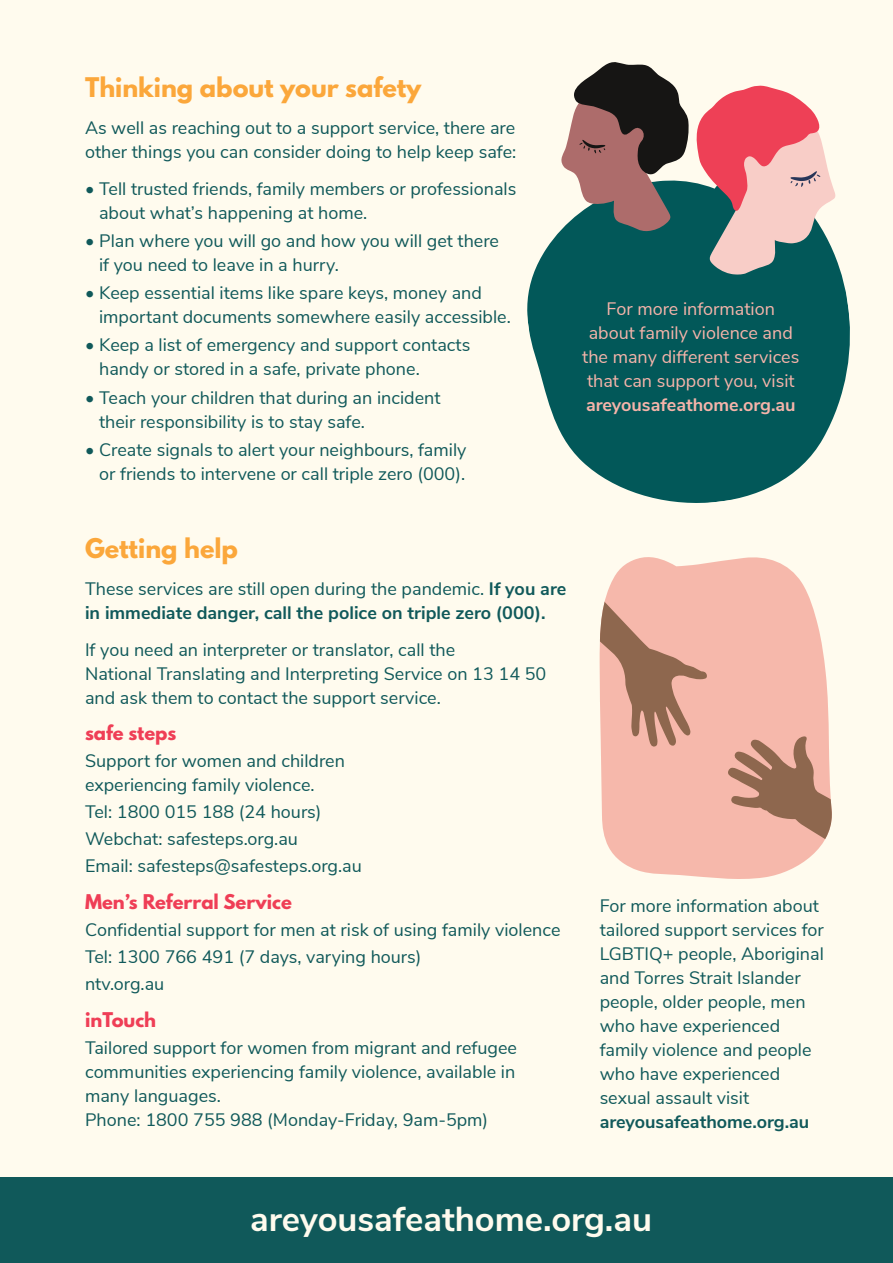
<style>
.page{position:relative;width:893px;height:1263px;background:#fffbee}
.page>*{position:absolute;margin:0;border:0;box-sizing:border-box;transform-origin:0 0}
.t1{font:700 34.5px "Nunito Sans";color:#fffbee}
.t2{font:700 24px "League Spartan";color:#fba73b}
.t3{font:18px/24px "Nunito Sans";color:#10595a}
.t4{font:700 18px/24px "Nunito Sans";color:#10595a}
.t5{font:18px/24px "Nunito Sans";color:#f6b4aa;text-align:center}
.t6{font:700 18px "League Spartan";color:#ef3e56}
.t7{font:700 18px "Nunito Sans";color:#f6b4aa}
.s1{font-weight:400}
</style>
<div class="page">
<svg style="left:527px;top:182px;width:323px;height:321px;fill:#025859"></svg>
<div style="left:0;top:1178px;width:893px;height:85px;background:#10595a"></div>
<svg style="left:600px;top:557px;width:229px;height:322px;background:#f7c0b3"></svg>
<svg style="left:600px;top:601px;width:107px;height:146px;background:#d09b89"></svg>
<svg style="left:728px;top:736px;width:104px;height:110px;background:#c69481"></svg>
<svg style="left:696px;top:85px;width:140px;height:190px;background:#c79295"></svg>
<svg style="left:558px;top:62px;width:131px;height:170px"></svg>
<h2 class="t2" style="left:85px;top:69px;width:338px">Thinking about your safety</h2>
<p class="t3" style="left:85px;top:114px;width:433px">As well as reaching out to a support service, there are other things you can consider doing to help keep safe:</p>
<p class="t3" style="left:99px;top:175px;width:419px;text-indent:-14px">• Tell trusted friends, family members or professionals about what’s happening at home.</p>
<p class="t3" style="left:99px;top:227px;width:401px;text-indent:-14px">• Plan where you will go and how you will get there if you need to leave in a hurry.</p>
<p class="t3" style="left:99px;top:280px;width:413px;text-indent:-14px">• Keep essential items like spare keys, money and important documents somewhere easily accessible.</p>
<p class="t3" style="left:99px;top:332px;width:373px;text-indent:-14px">• Keep a list of emergency and support contacts handy or stored in a safe, private phone.</p>
<p class="t3" style="left:99px;top:384px;width:343px;text-indent:-14px">• Teach your children that during an incident their responsibility is to stay safe.</p>
<p class="t3" style="left:85px;top:436px;width:383px;text-align:right">• Create signals to alert your neighbours, family or friends to intervene or call triple zero (000).</p>
<p class="t5" style="left:582px;top:295px;width:219px">For more information about family violence and the many different services that can support you, visit</p>
<p class="t7" style="left:586px;top:391px;width:211px">areyousafeathome.org.au</p>
<h2 class="t2" style="left:85px;top:530px;width:154px">Getting help</h2>
<p class="t4" style="left:85px;top:575px;width:483px"><span class="s1">These services are still open during the pandemic.</span> If you are in immediate danger, call the police on triple zero (000).</p>
<p class="t3" style="left:85px;top:636px;width:463px">If you need an interpreter or translator, call the<br>National Translating and Interpreting Service on 13 14 50 and ask them to contact the support service.</p>
<p class="t6" style="left:85px;top:719px;width:93px">safe steps</p>
<p class="t3" style="left:85px;top:748px;width:261px">Support for women and children experiencing family violence.</p>
<p class="t3" style="left:85px;top:797px;width:278px;line-height:27px">Tel: 1800 015 188 (24 hours)<br>Webchat: safesteps.org.au<br>Email: safesteps@safesteps.org.au</p>
<p class="t6" style="left:85px;top:888px;width:208px">Men’s Referral Service</p>
<p class="t3" style="left:85px;top:915px;width:477px;line-height:27px">Confidential support for men at risk of using family violence<br>Tel: 1300 766 491 (7 days, varying hours)<br>ntv.org.au</p>
<p class="t6" style="left:85px;top:1005px;width:73px">inTouch</p>
<p class="t3" style="left:85px;top:1034px;width:434px">Tailored support for women from migrant and refugee communities experiencing family violence, available in many languages.<br>Phone: 1800 755 988 (Monday-Friday, 9am-5pm)</p>
<p class="t3" style="left:600px;top:893px;width:226px">For more information about tailored support services for<br>LGBTIQ+ people, Aboriginal and Torres Strait Islander people, older people, men who have experienced family violence and people who have experienced sexual assault visit</p>
<p class="t4" style="left:600px;top:1109px;width:211px">areyousafeathome.org.au</p>
<h1 class="t1" style="left:250px;top:1194px;width:403px">areyousafeathome.org.au</h1>
</div>
